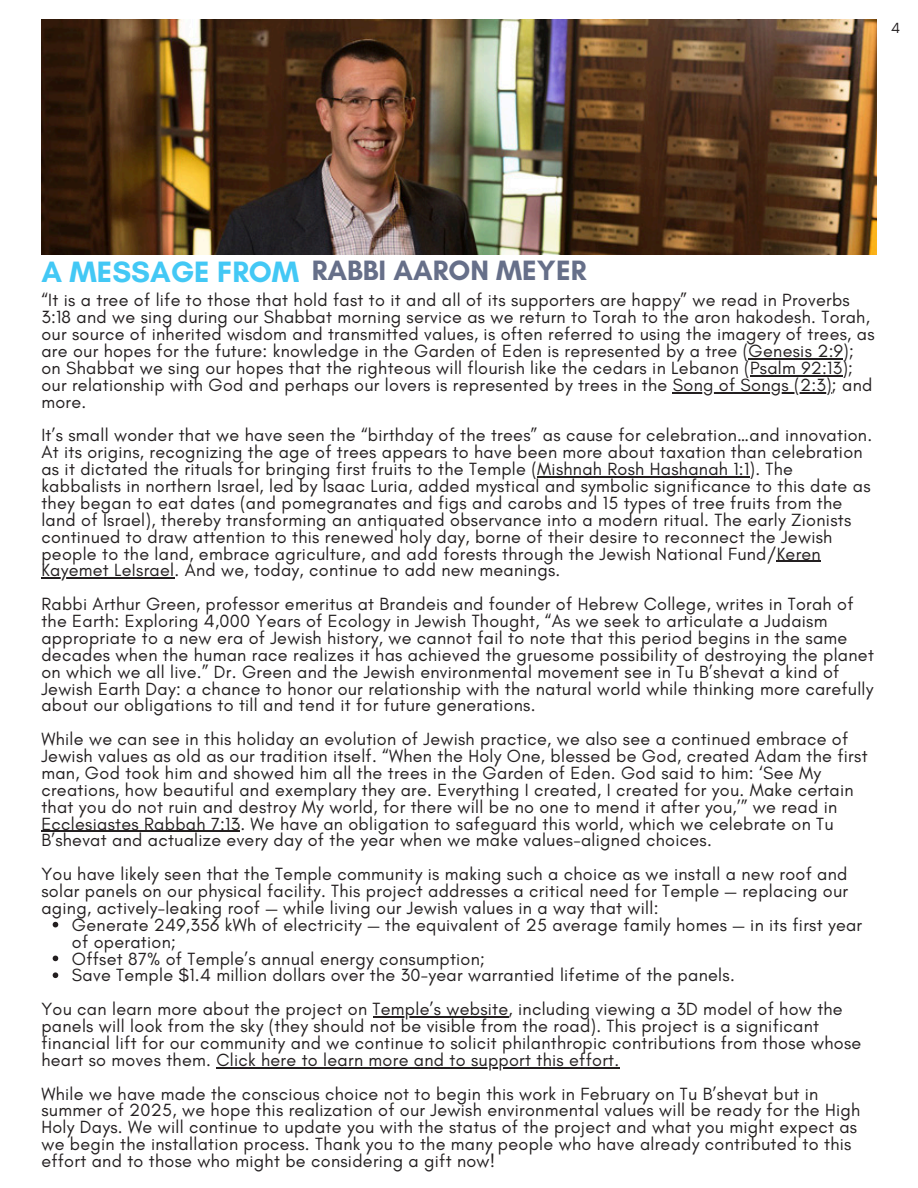
<style>
.page{position:relative;width:918px;height:1188px;background:#fff}
.page>*{position:absolute;margin:0;border:0;box-sizing:border-box;transform-origin:0 0}
.t1{font:700 28.5px "Glacial Indifference";color:#666f89}
.t2{font:18px/16.8px "Glacial Indifference";letter-spacing:.015em;color:#231f20}
.t3{font:15px "Glacial Indifference";color:#231f20}
.s1{font-size:30px;color:#43c8f5}
</style>
<div class="page">
<img style="left:41px;top:19px;width:835px;height:236px">
<hr style="left:749px;top:358px;width:94px;height:1px;background:#231f20">
<hr style="left:750px;top:375px;width:92px;height:1px;background:#231f20">
<hr style="left:673px;top:392px;width:159px;height:1px;background:#231f20">
<hr style="left:537px;top:476px;width:213px;height:1px;background:#231f20">
<hr style="left:777px;top:561px;width:44px;height:1px;background:#231f20">
<hr style="left:41px;top:578px;width:129px;height:1px;background:#231f20">
<hr style="left:41px;top:831px;width:199px;height:1px;background:#231f20">
<svg style="left:53px;top:922px;width:5px;height:5px"></svg>
<svg style="left:53px;top:956px;width:5px;height:5px"></svg>
<svg style="left:53px;top:972px;width:5px;height:6px"></svg>
<hr style="left:373px;top:1016px;width:136px;height:1px;background:#231f20">
<hr style="left:216px;top:1067px;width:404px;height:1px;background:#231f20">
<p class="t3" style="left:891px;top:18px;width:11px">4</p>
<p class="t1" style="left:41px;top:253px;width:546px"><span class="s1">A MESSAGE FROM</span> RABBI AARON MEYER</p>
<p class="t2" style="left:41px;top:292px;width:835px">“It is a tree of life to those that hold fast to it and all of its supporters are happy” we read in Proverbs 3:18 and we sing during our Shabbat morning service as we return to Torah to the aron hakodesh. Torah, our source of inherited wisdom and transmitted values, is often referred to using the imagery of trees, as are our hopes for the future: knowledge in the Garden of Eden is represented by a tree (Genesis 2:9); on Shabbat we sing our hopes that the righteous will flourish like the cedars in Lebanon (Psalm 92:13); our relationship with God and perhaps our lovers is represented by trees in the Song of Songs (2:3); and</p>
<p class="t2" style="left:41px;top:385px;width:832px;line-height:33.8px">more.<br>It’s small wonder that we have seen the “birthday of the trees” as cause for celebration…and innovation.</p>
<p class="t2" style="left:41px;top:444px;width:831px">At its origins, recognizing the age of trees appears to have been more about taxation than celebration as it dictated the rituals for bringing first fruits to the Temple (Mishnah Rosh Hashanah 1:1). The kabbalists in northern Israel, led by Isaac Luria, added mystical and symbolic significance to this date as they began to eat dates (and pomegranates and figs and carobs and 15 types of tree fruits from the land of Israel), thereby transforming an antiquated observance into a modern ritual. The early Zionists continued to draw attention to this renewed holy day, borne of their desire to reconnect the Jewish people to the land, embrace agriculture, and add forests through the Jewish National Fund/Keren</p>
<h1 class="t2" style="left:41px;top:553px;width:814px;line-height:33.8px">Kayemet LeIsrael. And we, today, continue to add new meanings.<br>Rabbi Arthur Green, professor emeritus at Brandeis and founder of Hebrew College, writes in Torah of</h1>
<h1 class="t2" style="left:41px;top:612px;width:834px">the Earth: Exploring 4,000 Years of Ecology in Jewish Thought, “As we seek to articulate a Judaism appropriate to a new era of Jewish history, we cannot fail to note that this period begins in the same decades when the human race realizes it has achieved the gruesome possibility of destroying the planet on which we all live.” Dr. Green and the Jewish environmental movement see in Tu B’shevat a kind of Jewish Earth Day: a chance to honor our relationship with the natural world while thinking more carefully about our obligations to till and tend it for future generations.</h1>
<h1 class="t2" style="left:41px;top:730px;width:828px">While we can see in this holiday an evolution of Jewish practice, we also see a continued embrace of<br>Jewish values as old as our tradition itself. “When the Holy One, blessed be God, created Adam the first man, God took him and showed him all the trees in the Garden of Eden. God said to him: ‘See My</h1>
<p class="t2" style="left:41px;top:781px;width:814px">creations, how beautiful and exemplary they are. Everything I created, I created for you. Make certain that you do not ruin and destroy My world, for there will be no one to mend it after you,’” we read in Ecclesiastes Rabbah 7:13. We have an obligation to safeguard this world, which we celebrate on Tu B’shevat and actualize every day of the year when we make values-aligned choices.</p>
<p class="t2" style="left:41px;top:865px;width:808px;text-align:justify">You have likely seen that the Temple community is making such a choice as we install a new roof and solar panels on our physical facility. This project addresses a critical need for Temple — replacing our aging, actively-leaking roof — while living our Jewish values in a way that will:</p>
<p class="t2" style="left:72px;top:916px;width:792px">Generate 249,356 kWh of electricity — the equivalent of 25 average family homes — in its first year of operation;</p>
<p class="t2" style="left:72px;top:950px;width:415px">Offset 87% of Temple’s annual energy consumption;</p>
<p class="t2" style="left:72px;top:967px;width:664px">Save Temple $1.4 million dollars over the 30-year warrantied lifetime of the panels.</p>
<p class="t2" style="left:41px;top:1000px;width:803px">You can learn more about the project on Temple’s website, including viewing a 3D model of how the</p>
<p class="t2" style="left:41px;top:1017px;width:821px">panels will look from the sky (they should not be visible from the road). This project is a significant financial lift for our community and we continue to solicit philanthropic contributions from those whose heart so moves them. Click here to learn more and to support this effort.</p>
<p class="t2" style="left:41px;top:1085px;width:820px">While we have made the conscious choice not to begin this work in February on Tu B’shevat but in summer of 2025, we hope this realization of our Jewish environmental values will be ready for the High Holy Days. We will continue to update you with the status of the project and what you might expect as we begin the installation process. Thank you to the many people who have already contributed to this effort and to those who might be considering a gift now!</p>
</div>
